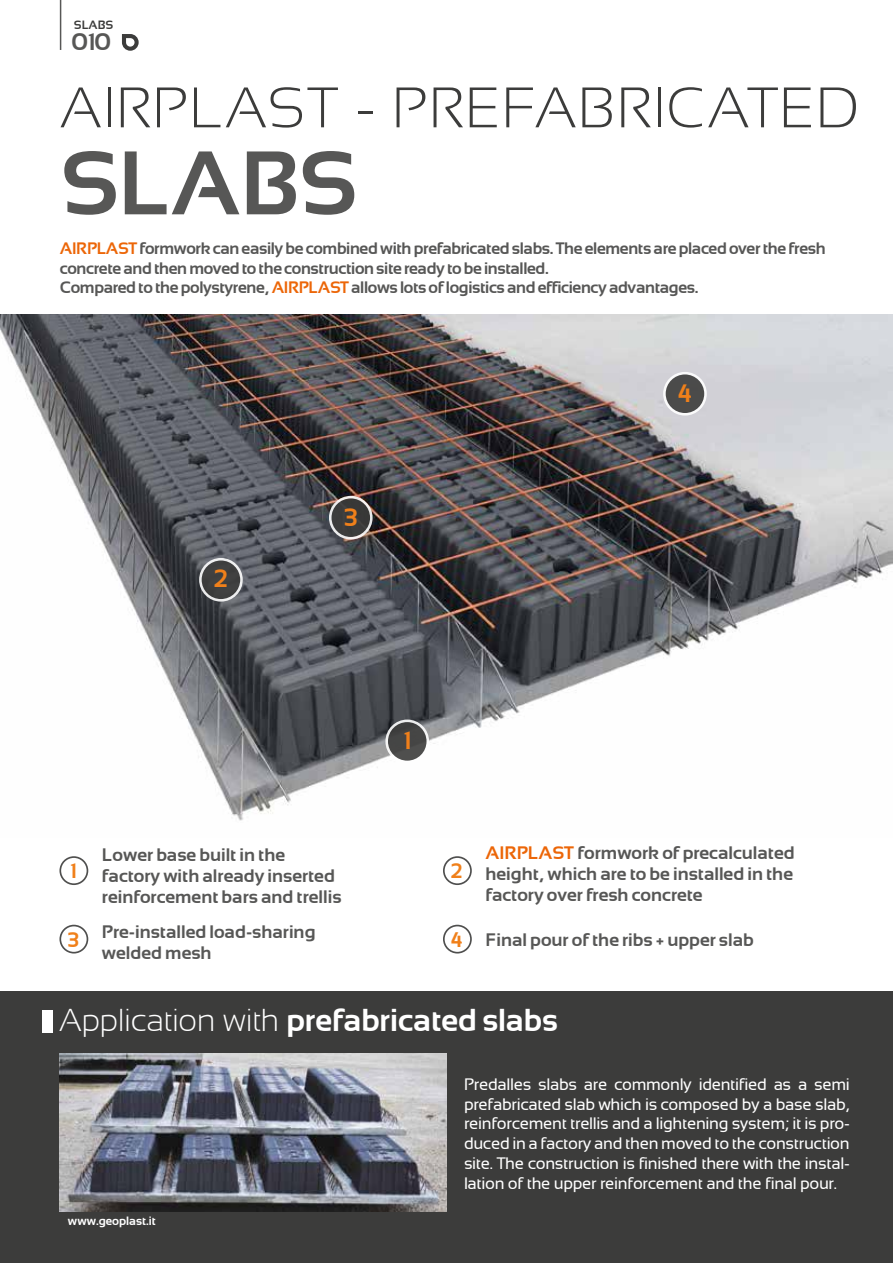
<style>
.page{position:relative;width:893px;height:1263px;background:#fff}
.page>*{position:absolute;margin:0;border:0;box-sizing:border-box;transform-origin:0 0}
.t1{font:700 90px "Sansation";letter-spacing:-.005em;color:#575756}
.t2{font:300 57px "Sansation";letter-spacing:.03em;color:#3c3c3b}
.t3{font:700 31.5px "Sansation";color:#fff}
.t4{font:700 25.05px "Sansation";color:#f0801a}
.t5{font:700 24px "Sansation";color:#575756}
.t6{font:700 21px "Sansation";color:#f0801a}
.t7{font:700 18px/21px "Sansation";color:#575756}
.t8{font:16.5px/19.8px "Sansation";letter-spacing:-.02em;color:#fff;text-align:justify}
.t9{font:700 16.5px/19.5px "Sansation";letter-spacing:-.02em;color:#575756}
.t10{font:700 12px "Sansation";color:#fff}
.t11{font:700 12px "Sansation";color:#3c3c3b}
.s1{color:#ec6608}
.s2{font-weight:300}
</style>
<div class="page">
<img style="left:0;top:315px;width:893px;height:506px">
<div style="left:0;top:992px;width:893px;height:271px;background:#3c3c3b"></div>
<div style="left:42px;top:1010px;width:11px;height:23px;background:#fff"></div>
<svg style="left:387px;top:721px;width:41px;height:41px"></svg>
<div style="left:385px;top:719px;width:44px;height:44px;border:3px solid #fff;border-radius:50%"></div>
<div style="left:59px;top:856px;width:29px;height:29px;border:2px solid #3c3c3b;border-radius:50%"></div>
<div style="left:59px;top:925px;width:29px;height:28px;border:2px solid #3c3c3b;border-radius:50%"></div>
<div style="left:443px;top:856px;width:29px;height:29px;border:2px solid #3c3c3b;border-radius:50%"></div>
<div style="left:443px;top:925px;width:29px;height:28px;border:2px solid #3c3c3b;border-radius:50%"></div>
<div style="left:200px;top:559px;width:41px;height:41px;background:#3c3c3b;border-radius:50%"></div>
<div style="left:199px;top:558px;width:44px;height:44px;border:3px solid #fff;border-radius:50%"></div>
<div style="left:330px;top:497px;width:41px;height:41px;background:#3c3c3b;border-radius:50%"></div>
<div style="left:329px;top:496px;width:44px;height:43px;border:3px solid #fff;border-radius:50%"></div>
<svg style="left:664px;top:373px;width:41px;height:41px"></svg>
<div style="left:663px;top:372px;width:44px;height:44px;border:3px solid #fff;border-radius:50%"></div>
<img style="left:59px;top:1053px;width:387px;height:159px">
<hr style="left:60px;top:0;width:1px;height:50px;background:#575756">
<svg style="left:122px;top:34px;width:17px;height:17px"></svg>
<p class="t11" style="left:74px;top:18px;width:41px">SLABS</p>
<h3 class="t5" style="left:72px;top:28px;width:41px">010</h3>
<h2 class="t2" style="left:60px;top:76px;width:800px">AIRPLAST - PREFABRICATED</h2>
<h1 class="t1" style="left:60px;top:132px;width:299px">SLABS</h1>
<p class="t9" style="left:60px;top:239px;width:767px"><span class="s1">AIRPLAST</span> formwork can easily be combined with prefabricated slabs. The elements are placed over the fresh concrete and then moved to the construction site ready to be installed.<br>Compared to the polystyrene, <span class="s1">AIRPLAST</span> allows lots of logistics and efficiency advantages.</p>
<h3 class="t4" style="left:214px;top:564px;width:16px">2</h3>
<h3 class="t4" style="left:344px;top:503px;width:15px">3</h3>
<h3 class="t4" style="left:678px;top:379px;width:15px">4</h3>
<p class="t6" style="left:70px;top:859px;width:8px">1</p>
<p class="t6" style="left:67px;top:927px;width:13px">3</p>
<p class="t7" style="left:102px;top:844px;width:241px">Lower base built in the factory with already inserted reinforcement bars and trellis</p>
<p class="t7" style="left:102px;top:921px;width:215px">Pre-installed load-sharing welded mesh</p>
<h3 class="t4" style="left:403px;top:726px;width:9px">1</h3>
<p class="t6" style="left:450px;top:859px;width:14px">2</p>
<p class="t6" style="left:451px;top:927px;width:13px">4</p>
<p class="t7" style="left:485px;top:842px;width:311px;text-align:justify"><span class="s1">AIRPLAST</span> formwork of precalculated height, which are to be installed in the factory over fresh concrete</p>
<p class="t7" style="left:485px;top:929px;width:270px">Final pour of the ribs + upper slab</p>
<h3 class="t3" style="left:59px;top:1002px;width:500px"><span class="s2">Application with</span> prefabricated slabs</h3>
<p class="t10" style="left:68px;top:1213px;width:89px">www.geoplast.it</p>
<p class="t8" style="left:464px;top:1074px;width:387px">Predalles slabs are commonly identified as a semi prefabricated slab which is composed by a base slab, reinforcement trellis and a lightening system; it is pro&shy;duced in a factory and then moved to the construction site. The construction is finished there with the instal&shy;lation of the upper reinforcement and the final pour.</p>
</div>
